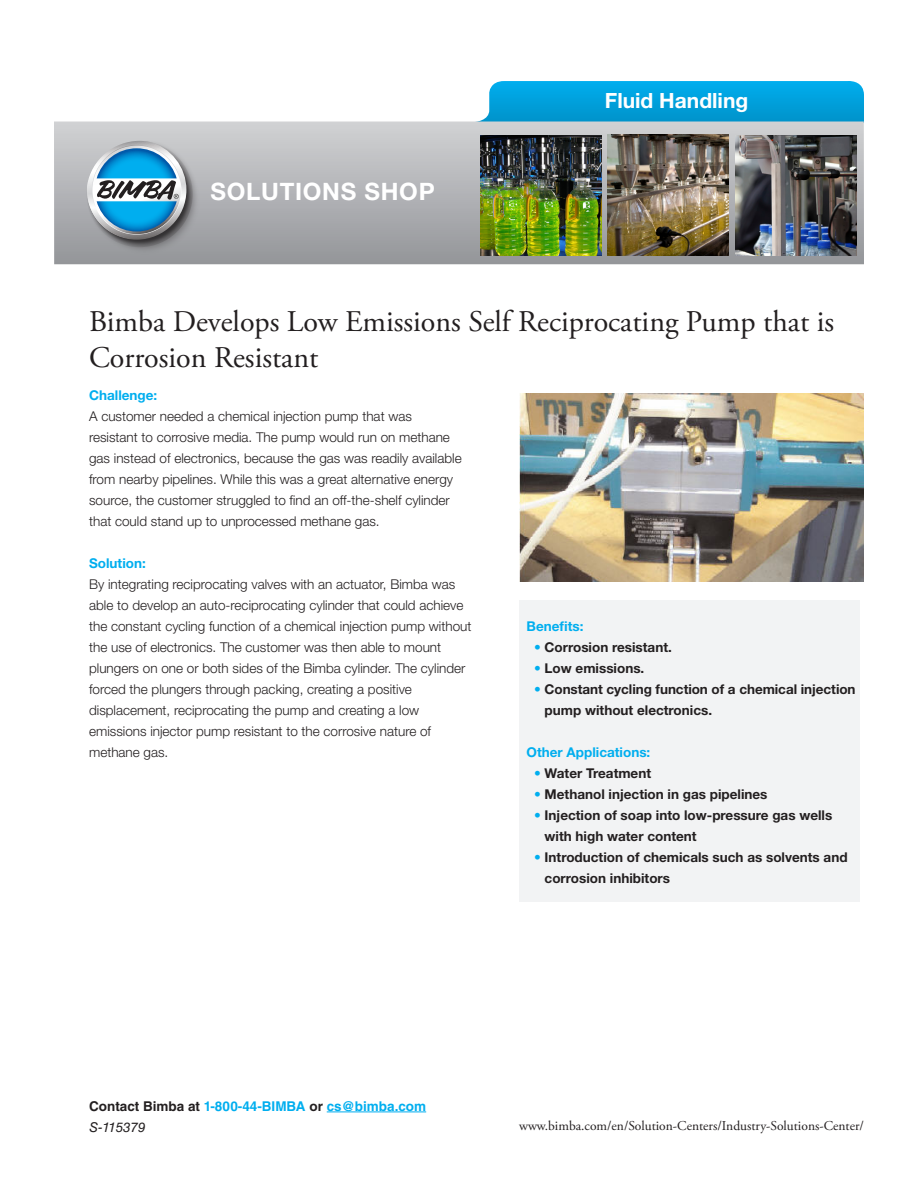
<style>
.page{position:relative;width:918px;height:1188px;background:#fff}
.page>*{position:absolute;margin:0;border:0;box-sizing:border-box;transform-origin:0 0}
.t1{font:30px/36px "Adobe Garamond Pro";color:#231f20}
.t2{font:700 24px "Helvetica Neue LT Std";letter-spacing:.03em;color:#fff}
.t3{font:700 21px "Helvetica Neue LT Std";color:#fff}
.t4{font:300 13.5px/21px "Helvetica Neue LT Std";color:#231f20}
.t5{font:700 13.5px/21px "Helvetica Neue LT Std";color:#231f20}
.t6{font:13.5px "Adobe Garamond Pro";color:#231f20}
.t7{font:700 13.5px "Helvetica LT Std";color:#00aeef}
.t8{font:700 13.5px "Helvetica Neue LT Std";color:#00aeef}
.t9{font:italic 13.5px "Helvetica LT Std";color:#231f20}
.s1{font-weight:700;color:#00aeef}
.s2{color:#00aeef}
.s3{color:#231f20}
</style>
<div class="page">
<svg style="left:465px;top:81px;width:399px;height:41px;background:#12a6de"></svg>
<div style="left:54px;top:122px;width:810px;height:142px;background:linear-gradient(to bottom,#cfd0d2,#94969a)"></div>
<img style="left:735px;top:135px;width:121px;height:120px">
<img style="left:607px;top:135px;width:122px;height:120px">
<img style="left:480px;top:135px;width:121px;height:120px">
<img style="left:519px;top:394px;width:345px;height:187px">
<div style="left:519px;top:601px;width:341px;height:301px;background:#f2f3f4"></div>
<hr style="left:327px;top:1112px;width:99px;height:1px;background:#00aeef">
<div style="left:86px;top:140px;width:115px;height:115px;background:#231f20;opacity:.4"></div>
<img style="left:87px;top:143px;width:106px;height:104px">
<svg style="left:87px;top:141px;width:99px;height:99px;background:#6ea5be"></svg>
<p class="t2" style="left:211px;top:177px;width:226px">SOLUTIONS SHOP</p>
<p class="t3" style="left:605px;top:88px;width:145px">Fluid Handling</p>
<p class="t1" style="left:89px;top:304px;width:747px">Bimba Develops Low Emissions Self Reciprocating Pump that is<br>Corrosion Resistant</p>
<p class="t4" style="left:89px;top:384px;width:324px"><span class="s1">Challenge:<br></span>A customer needed a chemical injection pump that was</p>
<p class="t4" style="left:89px;top:426px;width:374px">resistant to corrosive media. The pump would run on methane gas instead of electronics, because the gas was readily available from nearby pipelines. While this was a great alternative energy source, the customer struggled to find an off-the-shelf cylinder that could stand up to unprocessed methane gas.</p>
<p class="t8" style="left:89px;top:555px;width:58px">Solution:</p>
<p class="t4" style="left:89px;top:573px;width:384px">By integrating reciprocating valves with an actuator, Bimba was able to develop an auto-reciprocating cylinder that could achieve the constant cycling function of a chemical injection pump without the use of electronics. The customer was then able to mount plungers on one or both sides of the Bimba cylinder. The cylinder forced the plungers through packing, creating a positive</p>
<p class="t4" style="left:89px;top:699px;width:332px">displacement, reciprocating the pump and creating a low</p>
<p class="t4" style="left:89px;top:720px;width:344px">emissions injector pump resistant to the corrosive nature of</p>
<p class="t4" style="left:89px;top:741px;width:81px">methane gas.</p>
<p class="t8" style="left:527px;top:618px;width:59px">Benefits:</p>
<p class="t5" style="left:534px;top:637px;width:139px"><span class="s2">•</span> Corrosion resistant.</p>
<p class="t5" style="left:534px;top:658px;width:112px"><span class="s2">•</span> Low emissions.</p>
<p class="t5" style="left:545px;top:679px;width:312px;text-indent:-11px"><span class="s2">•</span> Constant cycling function of a chemical injection pump without electronics.</p>
<p class="t8" style="left:527px;top:744px;width:125px">Other Applications:</p>
<p class="t5" style="left:534px;top:763px;width:119px"><span class="s2">•</span> Water Treatment</p>
<p class="t5" style="left:534px;top:784px;width:235px"><span class="s2">•</span> Methanol injection in gas pipelines</p>
<p class="t5" style="left:545px;top:805px;width:289px;text-indent:-10px"><span class="s2">•</span> Injection of soap into low-pressure gas wells with high water content</p>
<p class="t5" style="left:545px;top:847px;width:304px;text-indent:-11px"><span class="s2">•</span> Introduction of chemicals such as solvents and corrosion inhibitors</p>
<p class="t7" style="left:89px;top:1098px;width:339px"><span class="s3">Contact Bimba at</span> 1-800-44-BIMBA <span class="s3">or</span> cs@bimba.com</p>
<p class="t9" style="left:89px;top:1119px;width:58px">S-115379</p>
<p class="t6" style="left:519px;top:1118px;width:346px">www.bimba.com/en/Solution-Centers/Industry-Solutions-Center/</p>
</div>
